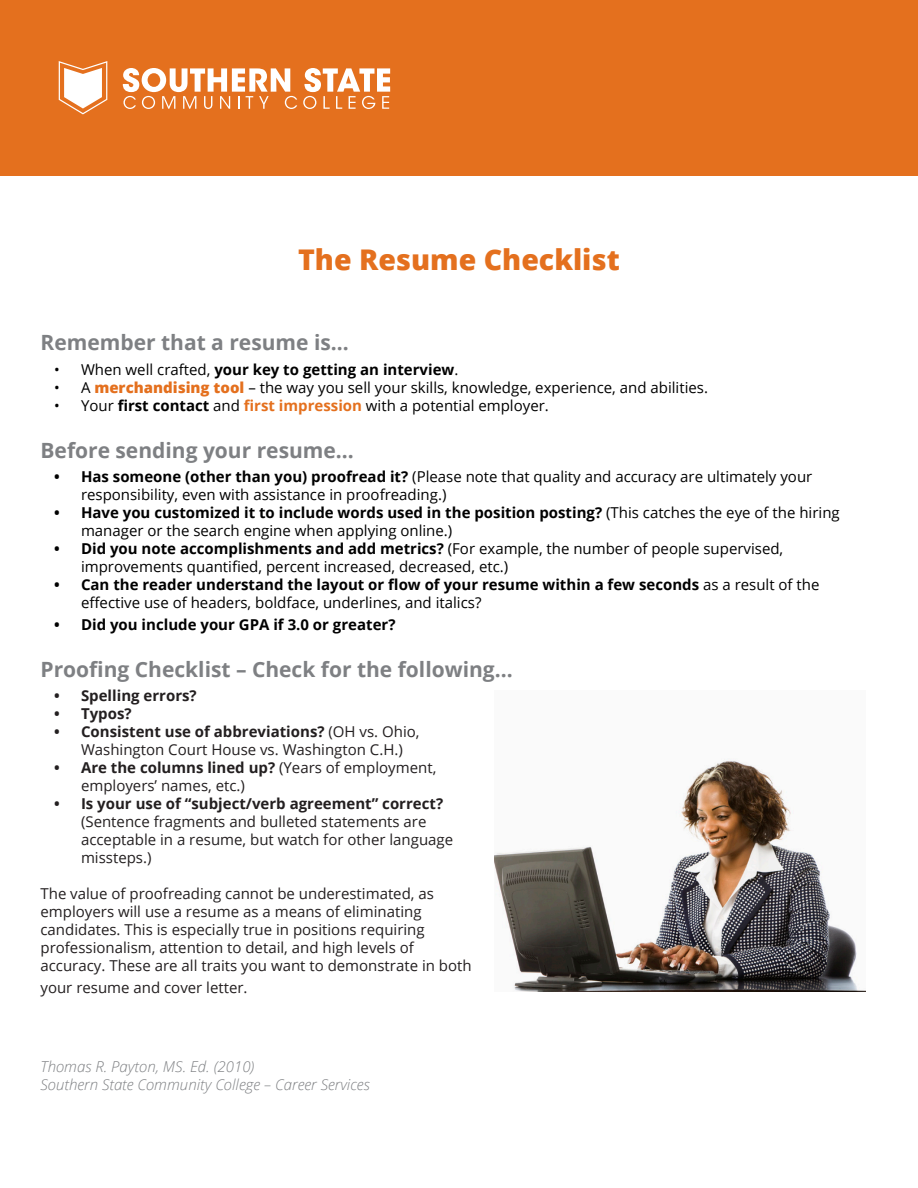
<style>
.page{position:relative;width:918px;height:1188px;background:#fff}
.page>*{position:absolute;margin:0;border:0;box-sizing:border-box;transform-origin:0 0}
.t1{font:800 28.5px "Open Sans";color:#e4701e}
.t2{font:700 21px "Open Sans";color:#7e8083}
.t3{font:15px/18px "Open Sans";color:#231f20}
.t4{font:15px/18px "Open Sans";color:#000}
.t5{font:700 15px/18px "Open Sans";color:#000}
.t6{font:italic 300 15px "Open Sans";color:#7e8083}
.t7{font:700 15px "Open Sans";color:#231f20}
.s1{font-weight:400}
.s2{font-weight:800;color:#e4701e}
.s3{font-weight:700}
.s4{font-weight:700;color:#e4701e}
</style>
<div class="page">
<div style="left:0;top:0;width:918px;height:176px;background:#e4701e"></div>
<svg style="left:59px;top:61px;width:48px;height:53px"></svg>
<svg style="left:123px;top:68px;width:174px;height:41px"></svg>
<svg style="left:303px;top:68px;width:87px;height:41px"></svg>
<img style="left:495px;top:759px;width:371px;height:233px">
<p class="t1" style="left:298px;top:238px;width:323px">The Resume Checklist</p>
<p class="t2" style="left:40px;top:328px;width:310px">Remember that a resume is...</p>
<p class="t5" style="left:54px;top:360px;width:406px"><span class="s1">• When well crafted,</span> your key to getting an interview<span class="s1">.</span></p>
<p class="t4" style="left:54px;top:378px;width:656px">• A <span class="s2">merchandising tool</span> – the way you sell your skills, knowledge, experience, and abilities.</p>
<p class="t4" style="left:54px;top:396px;width:496px">• Your <span class="s3">first contact</span> and <span class="s4">first impression</span> with a potential employer.</p>
<p class="t2" style="left:40px;top:435px;width:315px">Before sending your resume...</p>
<p class="t4" style="left:81px;top:467px;width:733px;text-indent:-27px"><span class="s3">• Has someone (other than you) proofread it?</span> (Please note that quality and accuracy are ultimately your responsibility, even with assistance in proofreading.)</p>
<p class="t4" style="left:81px;top:503px;width:760px;text-indent:-27px"><span class="s3">• Have you customized it to include words used in the position posting?</span> (This catches the eye of the hiring manager or the search engine when applying online.)</p>
<p class="t4" style="left:81px;top:539px;width:704px;text-indent:-27px"><span class="s3">• Did you note accomplishments and add metrics?</span> (For example, the number of people supervised, improvements quantified, percent increased, decreased, etc.)</p>
<p class="t5" style="left:81px;top:575px;width:740px;text-indent:-27px">• Can the reader understand the layout or flow of your resume within a few seconds <span class="s1">as a result of the effective use of headers, boldface, underlines, and italics?</span></p>
<p class="t5" style="left:54px;top:615px;width:343px">• Did you include your GPA if 3.0 or greater?</p>
<p class="t2" style="left:40px;top:654px;width:474px">Proofing Checklist – Check for the following...</p>
<p class="t7" style="left:54px;top:685px;width:144px">• Spelling errors?</p>
<p class="t7" style="left:54px;top:703px;width:79px">• Typos?</p>
<p class="t3" style="left:81px;top:723px;width:340px;text-indent:-27px"><span class="s3">• Consistent use of abbreviations?</span> (OH vs. Ohio,<br>Washington Court House vs. Washington C.H.)</p>
<p class="t3" style="left:81px;top:759px;width:357px;text-indent:-27px"><span class="s3">• Are the columns lined up?</span> (Years of employment, employers’ names, etc.)</p>
<p class="t3" style="left:81px;top:795px;width:374px;text-indent:-27px"><span class="s3">• Is your use of “subject/verb agreement” correct? </span>(Sentence fragments and bulleted statements are acceptable in a resume, but watch for other language missteps.)</p>
<p class="t3" style="left:40px;top:885px;width:433px">The value of proofreading cannot be underestimated, as employers will use a resume as a means of eliminating candidates. This is especially true in positions requiring professionalism, attention to detail, and high levels of accuracy. These are all traits you want to demonstrate in both</p>
<p class="t3" style="left:40px;top:978px;width:209px">your resume and cover letter.</p>
<p class="t6" style="left:40px;top:1056px;width:215px">Thomas R. Payton, MS. Ed. (2010)</p>
<p class="t6" style="left:40px;top:1074px;width:331px">Southern State Community College – Career Services</p>
</div>
